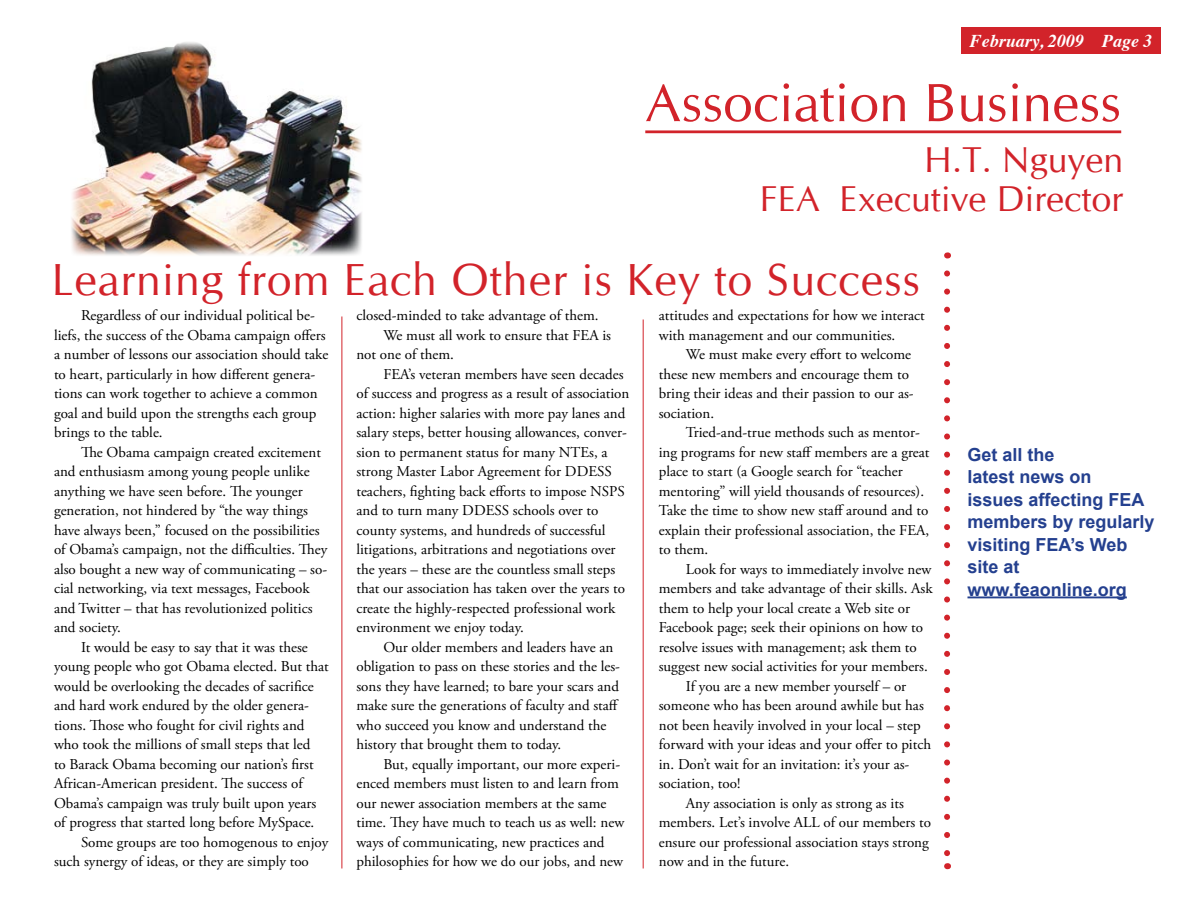
<style>
.page{position:relative;width:1188px;height:918px;background:#fff}
.page>*{position:absolute;margin:0;border:0;box-sizing:border-box;transform-origin:0 0}
.t1{font:54px "CG Omega";color:#d2232a}
.t2{font:45px "CG Omega";letter-spacing:.02em;color:#d2232a}
.t3{font:36px/39px "CG Omega";color:#d2232a;text-align:right}
.t4{font:700 18px/22.5px "Arial";color:#24408f}
.t5{font:italic 700 18px "Times";color:#fff}
.t6{font:15px/19.5px "Adobe Garamond Pro";color:#000}
</style>
<div class="page">
<div style="left:961px;top:27px;width:200px;height:27px;background:#d2232a"></div>
<img style="left:71px;top:42px;width:291px;height:214px">
<hr style="left:645px;top:130px;width:476px;height:3px;background:#d2232a">
<svg style="left:944px;top:273px;width:6px;height:584px"></svg>
<hr style="left:968px;top:596px;width:159px;height:2px;background:#24408f">
<hr style="left:342px;top:316px;width:1px;height:552px;background:#d2232a">
<hr style="left:643px;top:320px;width:1px;height:548px;background:#d2232a">
<p class="t5" style="left:970px;top:24px;width:184px">February, 2009 Page 3</p>
<h1 class="t1" style="left:645px;top:72px;width:477px">Association Business</h1>
<h3 class="t3" style="left:760px;top:141px;width:365px">H.T. Nguyen<br>FEA Executive Director</h3>
<h2 class="t2" style="left:51px;top:254px;width:870px">Learning from Each Other is Key to Success</h2>
<p class="t6" style="left:54px;top:306px;width:276px;text-indent:27px">Regardless of our individual political be&shy;liefs, the success of the Obama campaign offers a number of lessons our association should take to heart, particularly in how different genera&shy;tions can work together to achieve a common goal and build upon the strengths each group brings to the table.</p>
<p class="t6" style="left:54px;top:443px;width:275px;text-indent:27px">The Obama campaign created excitement and enthusiasm among young people unlike anything we have seen before. The younger generation, not hindered by “the way things have always been,” focused on the possibilities of Obama’s campaign, not the difficulties. They also bought a new way of communicating – so&shy;cial networking, via text messages, Facebook and Twitter – that has revolutionized politics and society.</p>
<p class="t6" style="left:81px;top:638px;width:228px">It would be easy to say that it was these</p>
<p class="t6" style="left:54px;top:657px;width:276px">young people who got Obama elected. But that</p>
<p class="t6" style="left:54px;top:677px;width:261px">would be overlooking the decades of sacrifice</p>
<p class="t6" style="left:54px;top:696px;width:256px">and hard work endured by the older genera-</p>
<p class="t6" style="left:54px;top:716px;width:252px">tions. Those who fought for civil rights and</p>
<p class="t6" style="left:54px;top:735px;width:258px">who took the millions of small steps that led</p>
<p class="t6" style="left:54px;top:755px;width:261px">to Barack Obama becoming our nation’s first</p>
<p class="t6" style="left:54px;top:774px;width:250px">African-American president. The success of</p>
<p class="t6" style="left:54px;top:794px;width:264px">Obama’s campaign was truly built upon years</p>
<p class="t6" style="left:54px;top:813px;width:262px">of progress that started long before MySpace.</p>
<p class="t6" style="left:81px;top:833px;width:249px">Some groups are too homogenous to enjoy</p>
<p class="t6" style="left:54px;top:852px;width:256px">such synergy of ideas, or they are simply too</p>
<p class="t6" style="left:356px;top:306px;width:244px">closed-minded to take advantage of them.</p>
<p class="t6" style="left:383px;top:326px;width:229px">We must all work to ensure that FEA is</p>
<p class="t6" style="left:356px;top:345px;width:99px">not one of them.</p>
<p class="t6" style="left:383px;top:365px;width:242px">FEA’s veteran members have seen decades</p>
<p class="t6" style="left:356px;top:384px;width:275px">of success and progress as a result of association</p>
<p class="t6" style="left:356px;top:404px;width:271px">action: higher salaries with more pay lanes and</p>
<p class="t6" style="left:356px;top:423px;width:272px">salary steps, better housing allowances, conver-</p>
<p class="t6" style="left:356px;top:443px;width:253px">sion to permanent status for many NTEs, a</p>
<p class="t6" style="left:356px;top:462px;width:257px">strong Master Labor Agreement for DDESS</p>
<p class="t6" style="left:356px;top:482px;width:270px">teachers, fighting back efforts to impose NSPS</p>
<p class="t6" style="left:356px;top:501px;width:243px">and to turn many DDESS schools over to</p>
<p class="t6" style="left:356px;top:521px;width:251px">county systems, and hundreds of successful</p>
<p class="t6" style="left:356px;top:540px;width:261px">litigations, arbitrations and negotiations over</p>
<p class="t6" style="left:356px;top:560px;width:260px">the years – these are the countless small steps</p>
<p class="t6" style="left:356px;top:579px;width:270px">that our association has taken over the years to</p>
<p class="t6" style="left:356px;top:599px;width:260px">create the highly-respected professional work</p>
<p class="t6" style="left:356px;top:618px;width:169px">environment we enjoy today.</p>
<p class="t6" style="left:383px;top:638px;width:232px">Our older members and leaders have an</p>
<p class="t6" style="left:356px;top:657px;width:265px">obligation to pass on these stories and the les-</p>
<p class="t6" style="left:356px;top:677px;width:264px">sons they have learned; to bare your scars and</p>
<p class="t6" style="left:356px;top:696px;width:264px">make sure the generations of faculty and staff</p>
<p class="t6" style="left:356px;top:716px;width:251px">who succeed you know and understand the</p>
<p class="t6" style="left:356px;top:735px;width:206px">history that brought them to today.</p>
<p class="t6" style="left:383px;top:755px;width:238px">But, equally important, our more experi-</p>
<p class="t6" style="left:356px;top:774px;width:264px">enced members must listen to and learn from</p>
<p class="t6" style="left:356px;top:794px;width:252px">our newer association members at the same</p>
<p class="t6" style="left:356px;top:813px;width:269px">time. They have much to teach us as well: new</p>
<p class="t6" style="left:356px;top:833px;width:250px">ways of communicating, new practices and</p>
<p class="t6" style="left:356px;top:852px;width:268px">philosophies for how we do our jobs, and new</p>
<p class="t6" style="left:659px;top:306px;width:268px">attitudes and expectations for how we interact with management and our communities.</p>
<p class="t6" style="left:659px;top:345px;width:256px;text-indent:27px">We must make every effort to welcome these new members and encourage them to bring their ideas and their passion to our as&shy;sociation.</p>
<p class="t6" style="left:659px;top:423px;width:272px;text-indent:27px">Tried-and-true methods such as mentor&shy;ing programs for new staff members are a great place to start (a Google search for “teacher mentoring” will yield thousands of resources).<br>Take the time to show new staff around and to explain their professional association, the FEA, to them.</p>
<p class="t6" style="left:686px;top:560px;width:247px">Look for ways to immediately involve new</p>
<p class="t6" style="left:659px;top:579px;width:275px">members and take advantage of their skills. Ask</p>
<p class="t6" style="left:659px;top:599px;width:253px">them to help your local create a Web site or</p>
<p class="t6" style="left:659px;top:618px;width:266px">Facebook page; seek their opinions on how to</p>
<p class="t6" style="left:659px;top:638px;width:260px">resolve issues with management; ask them to</p>
<p class="t6" style="left:659px;top:657px;width:271px">suggest new social activities for your members.</p>
<p class="t6" style="left:686px;top:677px;width:222px">If you are a new member yourself – or</p>
<p class="t6" style="left:659px;top:696px;width:267px">someone who has been around awhile but has</p>
<p class="t6" style="left:659px;top:716px;width:263px">not been heavily involved in your local – step</p>
<p class="t6" style="left:659px;top:735px;width:274px">forward with your ideas and your offer to pitch</p>
<p class="t6" style="left:659px;top:755px;width:252px">in. Don’t wait for an invitation: it’s your as-</p>
<p class="t6" style="left:659px;top:774px;width:83px">sociation, too!</p>
<p class="t6" style="left:686px;top:794px;width:220px">Any association is only as strong as its</p>
<p class="t6" style="left:659px;top:813px;width:274px">members. Let’s involve ALL of our members to</p>
<p class="t6" style="left:659px;top:833px;width:272px">ensure our professional association stays strong</p>
<p class="t6" style="left:659px;top:852px;width:132px">now and in the future.</p>
<p class="t4" style="left:968px;top:443px;width:189px">Get all the<br>latest news on<br>issues affecting FEA members by regularly visiting FEA’s Web site at www.feaonline.org</p>
</div>
